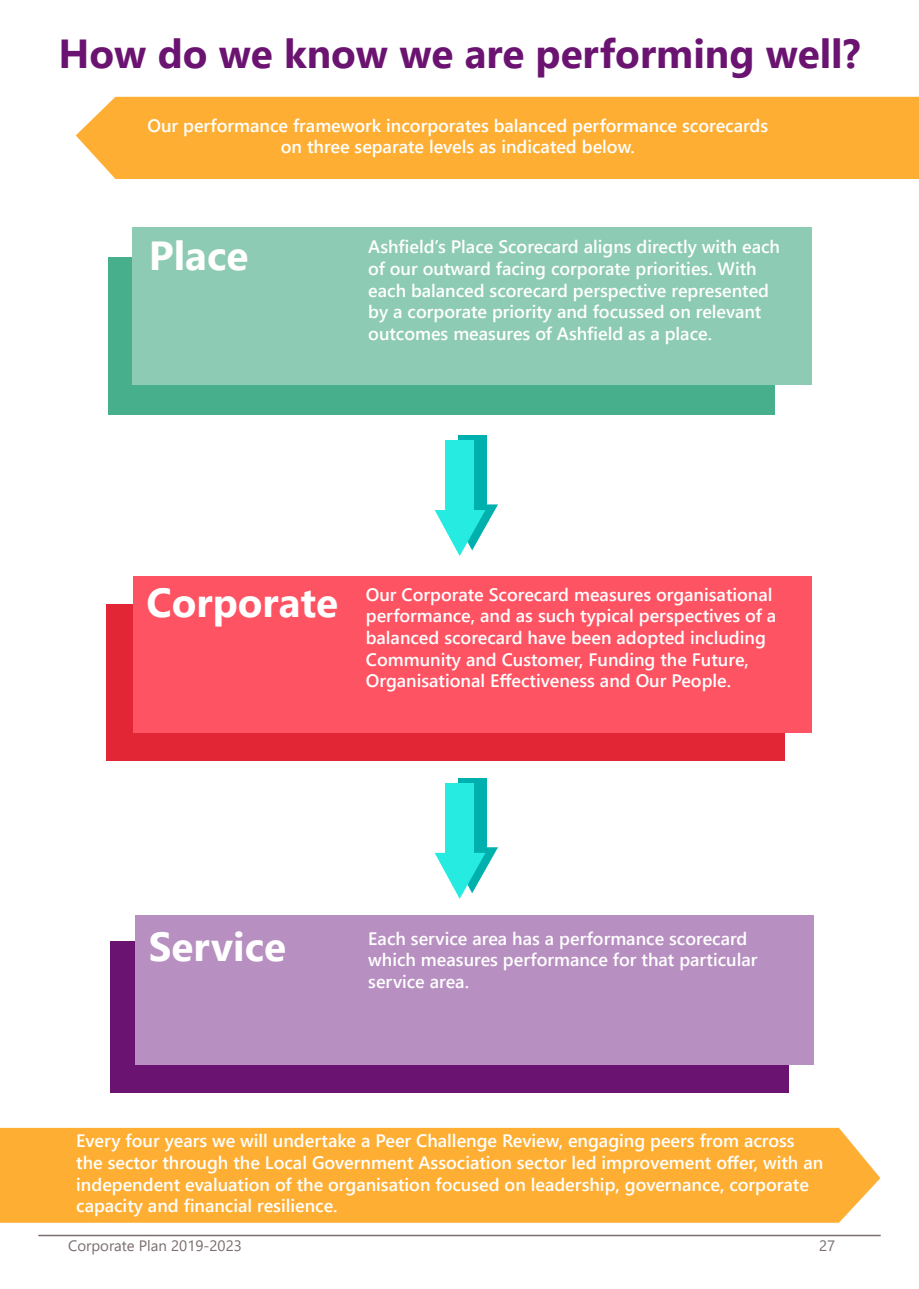
<style>
.page{position:relative;width:919px;height:1289px;background:#fff}
.page>*{position:absolute;margin:0;border:0;box-sizing:border-box;transform-origin:0 0}
.t1{font:700 40.5px "Segoe UI";color:#6b1371}
.t2{font:700 40.5px "Segoe UI";color:#fff}
.t3{font:600 18px/21.6px "Segoe UI";color:#fff}
.t4{font:15px "Segoe UI";color:#796d6d}
.t5{font:15px "Segoe UI";color:#7a6d6e}
</style>
<div class="page">
<hr style="left:38px;top:1234px;width:842px;height:2px;background:#7a6d6e">
<div style="left:76px;top:97px;width:842px;height:82px;background:#feaf33"></div>
<div style="left:0;top:1127px;width:880px;height:95px;background:#feaf33"></div>
<div style="left:458px;top:435px;width:28px;height:70px;background:#00b0ae"></div>
<div style="left:445px;top:440px;width:29px;height:71px;background:#25ebe1"></div>
<svg style="left:434px;top:504px;width:64px;height:52px"></svg>
<div style="left:458px;top:777px;width:28px;height:71px;background:#00b0ae"></div>
<div style="left:445px;top:783px;width:29px;height:71px;background:#25ebe1"></div>
<svg style="left:434px;top:847px;width:64px;height:51px"></svg>
<div style="left:108px;top:256px;width:666px;height:158px;background:#47af8b"></div>
<div style="left:132px;top:227px;width:679px;height:158px;background:#8dcbb4"></div>
<div style="left:106px;top:604px;width:678px;height:157px;background:#e22636"></div>
<div style="left:133px;top:576px;width:678px;height:156px;background:#fe5363"></div>
<div style="left:110px;top:941px;width:679px;height:152px;background:#6b1371"></div>
<div style="left:135px;top:915px;width:679px;height:149px;background:#b78fc1"></div>
<p class="t1" style="left:58px;top:15px;width:803px">How do we know we are performing well?</p>
<p class="t3" style="left:147px;top:113px;width:622px;text-align:center">Our performance framework incorporates balanced performance scorecards on three separate levels as indicated below.</p>
<p class="t2" style="left:149px;top:217px;width:101px">Place</p>
<p class="t3" style="left:368px;top:235px;width:413px">Ashfield’s Place Scorecard aligns directly with each of our outward facing corporate priorities. With each balanced scorecard perspective represented by a corporate priority and focussed on relevant outcomes measures of Ashfield as a place.</p>
<p class="t2" style="left:146px;top:564px;width:193px">Corporate</p>
<p class="t3" style="left:366px;top:582px;width:412px">Our Corporate Scorecard measures organisational performance, and as such typical perspectives of a balanced scorecard have been adopted including Community and Customer, Funding the Future, Organisational Effectiveness and Our People.</p>
<p class="t2" style="left:149px;top:908px;width:139px">Service</p>
<p class="t3" style="left:368px;top:925px;width:391px">Each service area has a performance scorecard which measures performance for that particular service area.</p>
<p class="t3" style="left:76px;top:1128px;width:748px">Every four years we will undertake a Peer Challenge Review, engaging peers from across the sector through the Local Government Association sector led improvement offer, with an independent evaluation of the organisation focused on leadership, governance, corporate capacity and financial resilience.</p>
<p class="t4" style="left:68px;top:1231px;width:175px">Corporate Plan 2019-2023</p>
<p class="t5" style="left:819px;top:1231px;width:18px">27</p>
</div>
